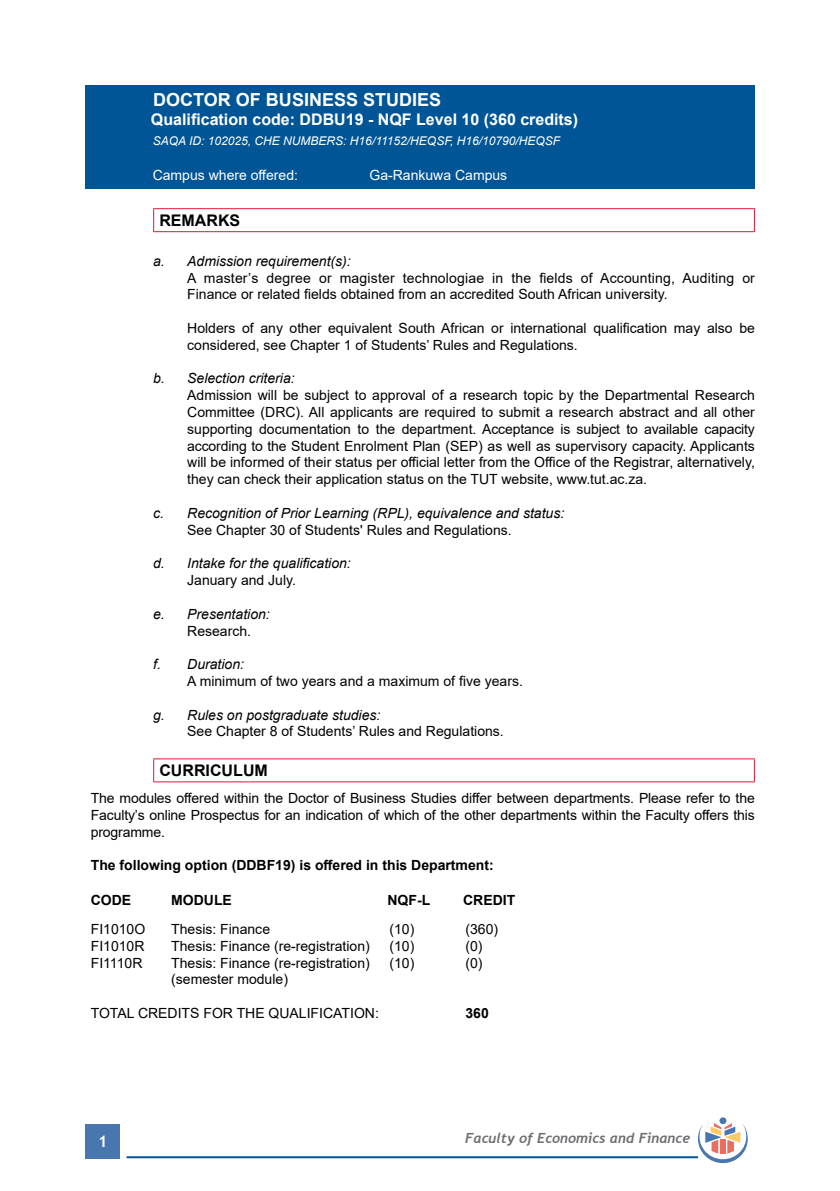
<style>
.page{position:relative;width:840px;height:1191px;background:#fff}
.page>*{position:absolute;margin:0;border:0;box-sizing:border-box;transform-origin:0 0}
.t1{font:700 18px "Arial";color:#fff}
.t2{font:700 16px "Arial";color:#fff}
.t3{font:700 16px "Arial";color:#000}
.t4{font:700 16px "Trebuchet MS";color:#fff}
.t5{font:14px/16.8px "Arial";color:#000}
.t6{font:italic 14px "Arial";color:#000}
.t7{font:700 14px "Arial";color:#000}
.t8{font:14px "Arial";color:#fff}
.t9{font:italic 700 14px "Trebuchet";color:#6d6e71}
.t10{font:italic 12px "Arial";color:#fff}
</style>
<div class="page">
<div style="left:86px;top:1124px;width:34px;height:34px;background:#4777ae"></div>
<hr style="left:126px;top:1156px;width:571px;height:2px;background:#005596">
<div style="left:719px;top:1117px;width:7px;height:7px;background:#4777ae;border-radius:50%"></div>
<svg style="left:697px;top:1123px;width:50px;height:40px"></svg>
<div style="left:85px;top:85px;width:669px;height:103px;background:#005596"></div>
<hr style="left:153px;top:208px;width:601px;height:1px;background:#e31837">
<svg style="left:153px;top:209px;width:1px;height:22px"></svg>
<svg style="left:753px;top:209px;width:1px;height:22px"></svg>
<hr style="left:153px;top:231px;width:601px;height:1px;background:#e31837">
<hr style="left:153px;top:758px;width:601px;height:1px;background:#e31837">
<svg style="left:153px;top:759px;width:1px;height:22px"></svg>
<svg style="left:753px;top:759px;width:1px;height:22px"></svg>
<hr style="left:153px;top:781px;width:601px;height:1px;background:#e31837">
<p class="t1" style="left:153px;top:87px;width:289px">DOCTOR OF BUSINESS STUDIES</p>
<p class="t2" style="left:151px;top:108px;width:428px">Qualification code: DDBU19 - NQF Level 10 (360 credits)</p>
<p class="t10" style="left:153px;top:133px;width:409px">SAQA ID: 102025, CHE NUMBERS: H16/11152/HEQSF, H16/10790/HEQSF</p>
<p class="t8" style="left:153px;top:166px;width:147px">Campus where offered:</p>
<p class="t8" style="left:369px;top:166px;width:139px">Ga-Rankuwa Campus</p>
<p class="t3" style="left:159px;top:209px;width:82px">REMARKS</p>
<p class="t6" style="left:153px;top:252px;width:199px">a. Admission requirement(s):</p>
<p class="t5" style="left:187px;top:269px;width:569px">A master’s degree or magister technologiae in the fields of Accounting, Auditing or<br>Finance or related fields obtained from an accredited South African university.</p>
<p class="t5" style="left:187px;top:320px;width:569px">Holders of any other equivalent South African or international qualification may also be considered, see Chapter 1 of Students’ Rules and Regulations.</p>
<p class="t6" style="left:153px;top:369px;width:143px">b. Selection criteria:</p>
<p class="t5" style="left:187px;top:387px;width:569px;text-align:justify">Admission will be subject to approval of a research topic by the Departmental Research Committee (DRC). All applicants are required to submit a research abstract and all other supporting documentation to the department. Acceptance is subject to available capacity according to the Student Enrolment Plan (SEP) as well as supervisory capacity. Applicants will be informed of their status per official letter from the Office of the Registrar, alternatively, they can check their application status on the TUT website, www.tut.ac.za.</p>
<p class="t6" style="left:153px;top:504px;width:412px">c. Recognition of Prior Learning (RPL), equivalence and status:</p>
<p class="t5" style="left:187px;top:521px;width:326px">See Chapter 30 of Students' Rules and Regulations.</p>
<p class="t6" style="left:153px;top:554px;width:199px">d. Intake for the qualification:</p>
<p class="t5" style="left:187px;top:572px;width:110px">January and July.</p>
<p class="t6" style="left:153px;top:605px;width:118px">e. Presentation:</p>
<p class="t5" style="left:187px;top:622px;width:65px">Research.</p>
<p class="t6" style="left:153px;top:655px;width:92px">f. Duration:</p>
<p class="t5" style="left:187px;top:672px;width:337px">A minimum of two years and a maximum of five years.</p>
<p class="t6" style="left:153px;top:705px;width:229px">g. Rules on postgraduate studies:</p>
<p class="t5" style="left:187px;top:723px;width:318px">See Chapter 8 of Students’ Rules and Regulations.</p>
<p class="t3" style="left:159px;top:759px;width:110px">CURRICULUM</p>
<p class="t5" style="left:91px;top:789px;width:665px;text-align:justify">The modules offered within the Doctor of Business Studies differ between departments. Please refer to the Faculty’s online Prospectus for an indication of which of the other departments within the Faculty offers this programme.</p>
<p class="t7" style="left:91px;top:855px;width:404px">The following option (DDBF19) is offered in this Department:</p>
<p class="t7" style="left:91px;top:890px;width:42px">CODE</p>
<p class="t7" style="left:171px;top:890px;width:62px">MODULE</p>
<p class="t7" style="left:387px;top:890px;width:44px">NQF-L</p>
<p class="t7" style="left:463px;top:890px;width:54px">CREDIT</p>
<p class="t5" style="left:91px;top:920px;width:56px">FI1010O</p>
<p class="t5" style="left:171px;top:920px;width:100px">Thesis: Finance</p>
<p class="t5" style="left:389px;top:920px;width:26px">(10)</p>
<p class="t5" style="left:465px;top:920px;width:34px">(360)</p>
<p class="t5" style="left:91px;top:937px;width:55px">FI1010R</p>
<p class="t5" style="left:171px;top:937px;width:200px">Thesis: Finance (re-registration)</p>
<p class="t5" style="left:389px;top:937px;width:26px">(10)</p>
<p class="t5" style="left:465px;top:937px;width:19px">(0)</p>
<p class="t5" style="left:91px;top:954px;width:53px">FI1110R</p>
<p class="t5" style="left:171px;top:954px;width:200px">Thesis: Finance (re-registration)</p>
<p class="t5" style="left:389px;top:954px;width:26px">(10)</p>
<p class="t5" style="left:465px;top:954px;width:19px">(0)</p>
<p class="t5" style="left:171px;top:971px;width:118px">(semester module)</p>
<p class="t5" style="left:91px;top:1004px;width:289px">TOTAL CREDITS FOR THE QUALIFICATION:</p>
<p class="t7" style="left:465px;top:1003px;width:25px">360</p>
<p class="t4" style="left:98px;top:1131px;width:11px">1</p>
<p class="t9" style="left:465px;top:1129px;width:226px">Faculty of Economics and Finance</p>
</div>
